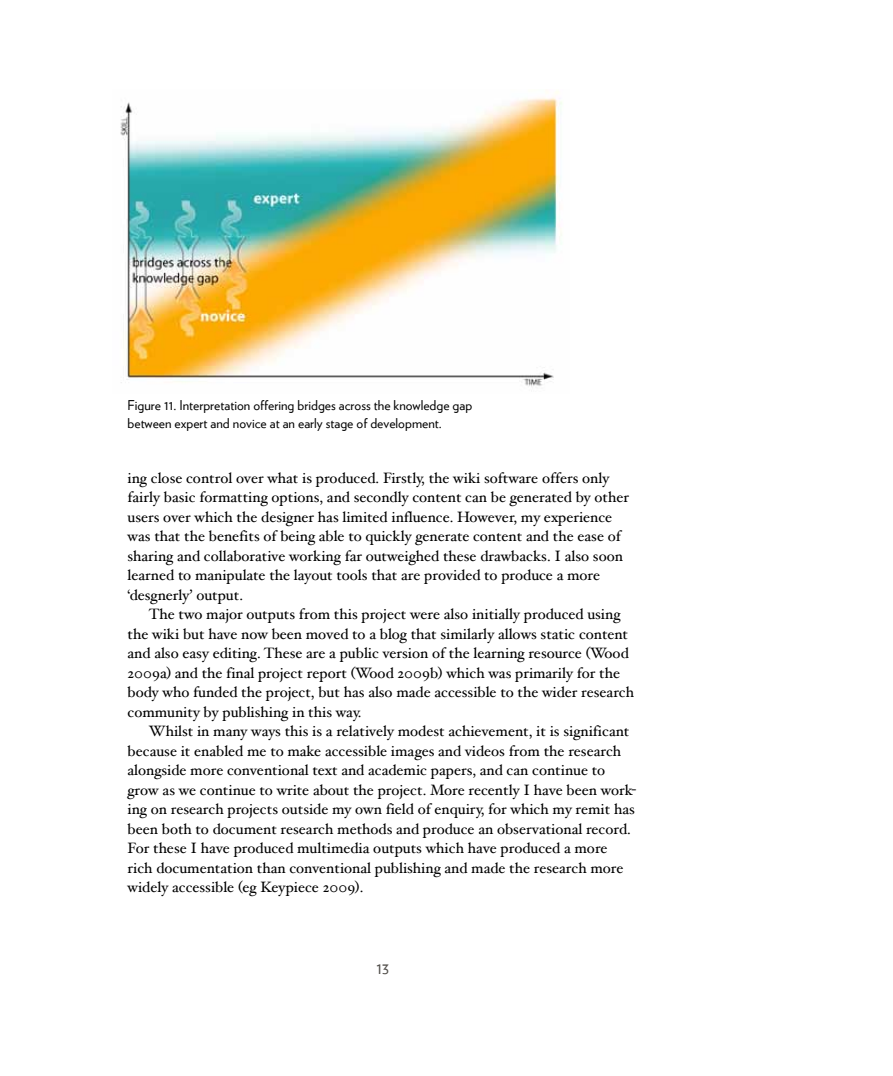
<style>
.page{position:relative;width:893px;height:1076px;background:#fff}
.page>*{position:absolute;margin:0;border:0;box-sizing:border-box;transform-origin:0 0}
.t1{font:16.5px "Verlag";color:#53504c}
.t2{font:15px/19.5px "Hoefler Text";color:#000}
.t3{font:13.5px/18px "Verlag";color:#000}
</style>
<div class="page">
<img style="left:120px;top:91px;width:442px;height:296px">
<p class="t3" style="left:128px;top:395px;width:346px">Figure 11. Interpretation offering bridges across the knowledge gap between expert and novice at an early stage of development.</p>
<p class="t2" style="left:128px;top:467px;width:503px">ing close control over what is produced. Firstly, the wiki software offers only fairly basic formatting options, and secondly content can be generated by other users over which the designer has limited influence. However, my experience was that the benefits of being able to quickly generate content and the ease of sharing and collaborative working far outweighed these drawbacks. I also soon learned to manipulate the layout tools that are provided to produce a more ‘desgnerly’ output.</p>
<p class="t2" style="left:128px;top:604px;width:508px;text-indent:21px">The two major outputs from this project were also initially produced using the wiki but have now been moved to a blog that similarly allows static content and also easy editing. These are a public version of the learning resource (Wood 2009a) and the final project report (Wood 2009b) which was primarily for the body who funded the project, but has also made accessible to the wider research community by publishing in this way.</p>
<p class="t2" style="left:128px;top:721px;width:510px;text-indent:21px">Whilst in many ways this is a relatively modest achievement, it is significant because it enabled me to make accessible images and videos from the research alongside more conventional text and academic papers, and can continue to grow as we continue to write about the project. More recently I have been work&shy;ing on research projects outside my own field of enquiry, for which my remit has been both to document research methods and produce an observational record.<br>For these I have produced multimedia outputs which have produced a more rich documentation than conventional publishing and made the research more widely accessible (eg Keypiece 2009).</p>
<p class="t1" style="left:376px;top:956px;width:14px">13</p>
</div>
